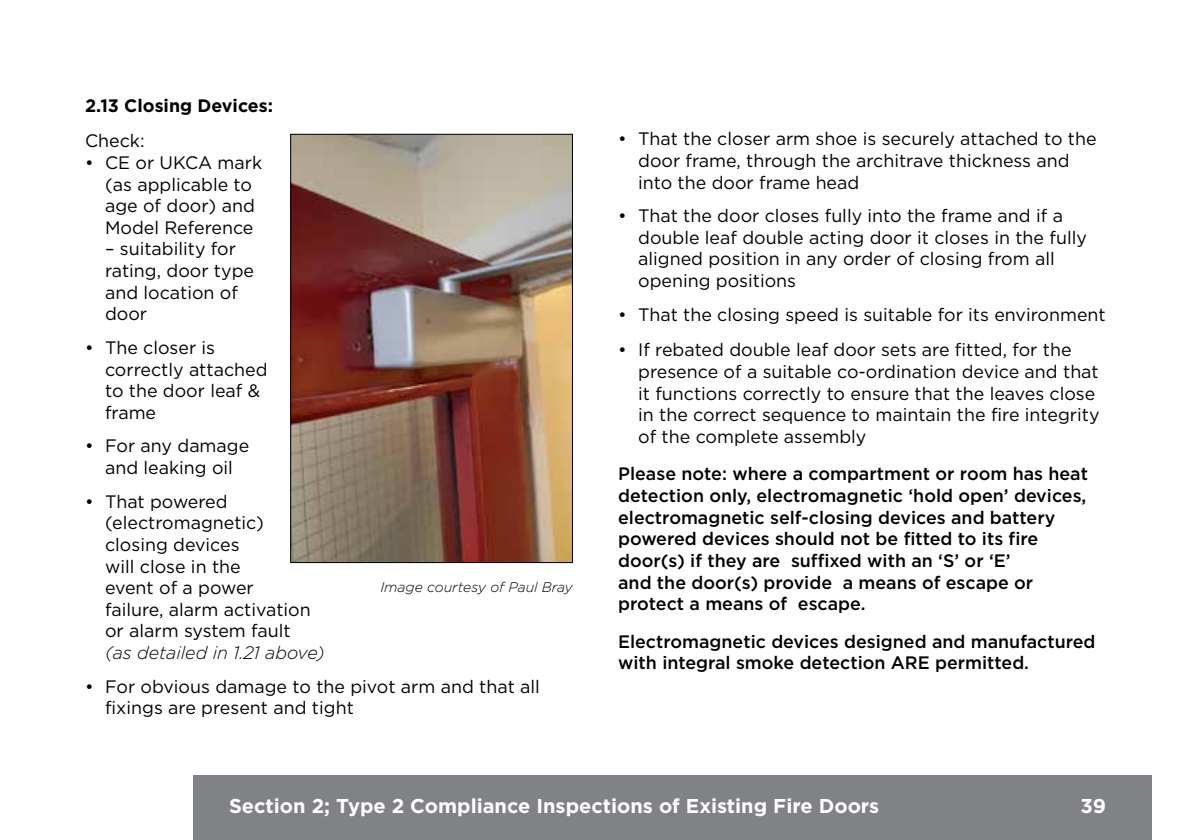
<style>
.page{position:relative;width:1191px;height:840px;background:#fff}
.page>*{position:absolute;margin:0;border:0;box-sizing:border-box;transform-origin:0 0}
.t1{font:700 20px "Gotham HTF";color:#fff}
.t2{font:18px/21.6px "Gotham HTF";color:#000}
.t3{font:500 18px/21.6px "Gotham HTF";color:#000}
.t4{font:italic 300 18px "Gotham HTF";color:#000}
.t5{font:700 18px "Gotham HTF";color:#000}
.t6{font:italic 300 14px "Gotham HTF";color:#000}
</style>
<div class="page">
<div style="left:194px;top:774px;width:957px;height:65px;background:#808285"></div>
<img style="left:292px;top:136px;width:279px;height:424px">
<div style="left:290px;top:134px;width:283px;height:428px;border:1px solid #000"></div>
<p class="t5" style="left:85px;top:95px;width:189px">2.13 Closing Devices:</p>
<p class="t2" style="left:85px;top:130px;width:61px">Check:</p>
<p class="t2" style="left:105px;top:151px;width:159px;text-indent:-20px">• CE or UKCA mark (as applicable to age of door) and<br>Model Reference</p>
<p class="t2" style="left:105px;top:238px;width:150px">– suitability for rating, door type and location of door</p>
<p class="t2" style="left:105px;top:336px;width:164px;text-indent:-20px">• The closer is correctly attached to the door leaf &amp; frame</p>
<p class="t2" style="left:85px;top:435px;width:166px;text-align:center">• For any damage and leaking oil</p>
<p class="t2" style="left:105px;top:490px;width:207px;text-indent:-20px">• That powered (electromagnetic) closing devices<br>will close in the<br>event of a power failure, alarm activation or alarm system fault</p>
<p class="t4" style="left:105px;top:642px;width:221px">(as detailed in 1.21 above)</p>
<p class="t2" style="left:105px;top:675px;width:436px;text-indent:-20px">• For obvious damage to the pivot arm and that all fixings are present and tight</p>
<p class="t6" style="left:380px;top:579px;width:194px">Image courtesy of Paul Bray</p>
<p class="t2" style="left:638px;top:128px;width:460px;text-indent:-20px">• That the closer arm shoe is securely attached to the door frame, through the architrave thickness and into the door frame head</p>
<p class="t2" style="left:638px;top:205px;width:450px;text-indent:-20px">• That the door closes fully into the frame and if a double leaf double acting door it closes in the fully aligned position in any order of closing from all opening positions</p>
<p class="t2" style="left:618px;top:303px;width:489px">• That the closing speed is suitable for its environment</p>
<p class="t2" style="left:638px;top:339px;width:463px;text-indent:-20px">• If rebated double leaf door sets are fitted, for the presence of a suitable co-ordination device and that it functions correctly to ensure that the leaves close in the correct sequence to maintain the fire integrity of the complete assembly</p>
<p class="t3" style="left:618px;top:462px;width:471px">Please note: where a compartment or room has heat detection only, electromagnetic ‘hold open’ devices, electromagnetic self-closing devices and battery powered devices should not be fitted to its fire door(s) if they are suffixed with an ‘S’ or ‘E’<br>and the door(s) provide a means of escape or protect a means of escape.</p>
<p class="t3" style="left:618px;top:630px;width:479px">Electromagnetic devices designed and manufactured with integral smoke detection ARE permitted.</p>
<p class="t1" style="left:229px;top:794px;width:651px">Section 2; Type 2 Compliance Inspections of Existing Fire Doors</p>
<p class="t1" style="left:1080px;top:794px;width:27px">39</p>
</div>
